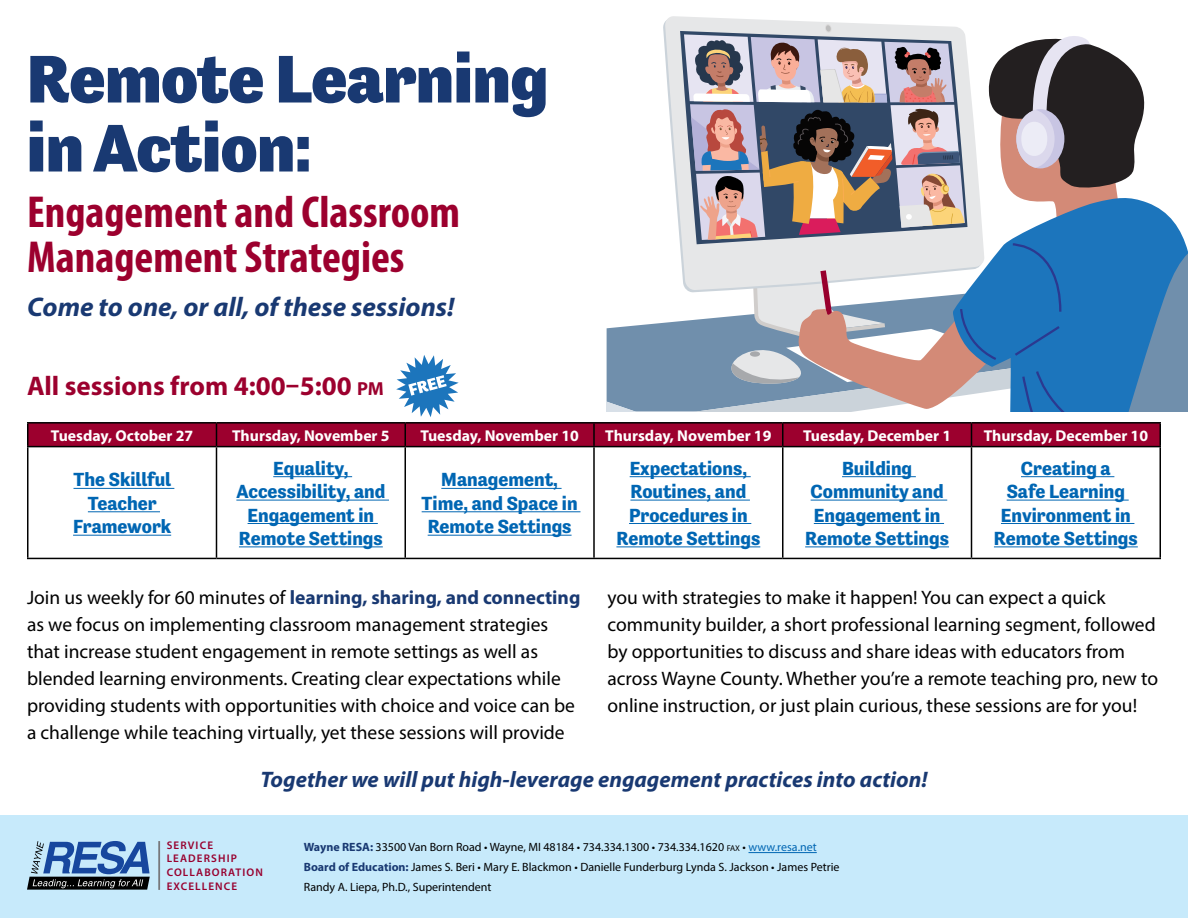
<style>
.page{position:relative;width:1188px;height:918px;background:#fff}
.page>*{position:absolute;margin:0;border:0;box-sizing:border-box;transform-origin:0 0}
.t1{font:900 69px/69px "Tenso";color:#193972}
.t2{font:700 condensed 45px/45px "Myriad Pro";color:#9c002e}
.t3{font:italic 700 27px "Myriad Pro";color:#193972}
.t4{font:700 27px "Myriad Pro";color:#9c002e}
.t5{font:italic 700 22.5px "Myriad Pro";color:#193972}
.t6{font:19.5px/27px "Myriad Pro";color:#000}
.t7{font:700 19.5px/23.4px "Tenso";color:#0066b3;text-align:center}
.t8{font:700 15.75px "Myriad Pro";color:#fff}
.t9{font:12px/19.8px "Myriad Pro";color:#000}
.t10{font:600 11.1px/13.6px "Myriad Pro";letter-spacing:.1em;color:#98002e}
.s1{font-size:18.9px}
.s2{font-weight:700;color:#193972}
.s3{font-size:8.4px}
.s4{color:#0066b3}
</style>
<div class="page">
<div style="left:0;top:815px;width:1188px;height:103px;background:#c7eafb"></div>
<svg style="left:665px;top:16px;width:231px;height:9px"></svg>
<div style="left:825px;top:24px;width:7px;height:9px;background:#dcdbdb;border-radius:50%"></div>
<svg style="left:607px;top:25px;width:581px;height:386px"></svg>
<svg style="left:396px;top:355px;width:63px;height:62px"></svg>
<svg style="left:28px;top:447px;width:1132px;height:111px"></svg>
<hr style="left:27px;top:422px;width:189px;height:2px;background:#000">
<hr style="left:216px;top:422px;width:189px;height:2px;background:#000">
<hr style="left:405px;top:422px;width:189px;height:2px;background:#000">
<hr style="left:594px;top:422px;width:189px;height:2px;background:#000">
<hr style="left:783px;top:422px;width:188px;height:2px;background:#000">
<hr style="left:972px;top:422px;width:189px;height:2px;background:#000">
<svg style="left:27px;top:423px;width:1134px;height:24px;background:#95002b"></svg>
<hr style="left:27px;top:446px;width:189px;height:1px;background:#000">
<hr style="left:27px;top:447px;width:1px;height:111px;background:#000">
<hr style="left:216px;top:446px;width:189px;height:1px;background:#000">
<hr style="left:216px;top:447px;width:1px;height:111px;background:#000">
<hr style="left:405px;top:446px;width:189px;height:1px;background:#000">
<hr style="left:405px;top:447px;width:1px;height:111px;background:#000">
<hr style="left:594px;top:446px;width:189px;height:1px;background:#000">
<hr style="left:593px;top:447px;width:2px;height:111px;background:#000">
<hr style="left:783px;top:446px;width:188px;height:1px;background:#000">
<hr style="left:782px;top:447px;width:2px;height:111px;background:#000">
<hr style="left:972px;top:446px;width:189px;height:1px;background:#000">
<hr style="left:971px;top:447px;width:1px;height:111px;background:#000">
<hr style="left:1160px;top:447px;width:1px;height:111px;background:#000">
<hr style="left:27px;top:558px;width:189px;height:1px;background:#000">
<hr style="left:216px;top:558px;width:189px;height:1px;background:#000">
<hr style="left:405px;top:558px;width:189px;height:1px;background:#000">
<hr style="left:594px;top:558px;width:189px;height:1px;background:#000">
<hr style="left:783px;top:558px;width:188px;height:1px;background:#000">
<hr style="left:972px;top:558px;width:189px;height:1px;background:#000">
<hr style="left:74px;top:488px;width:100px;height:1px;background:#0066b3">
<hr style="left:88px;top:511px;width:72px;height:1px;background:#0066b3">
<hr style="left:73px;top:535px;width:98px;height:1px;background:#0066b3">
<hr style="left:273px;top:476px;width:79px;height:1px;background:#0066b3">
<hr style="left:236px;top:500px;width:153px;height:1px;background:#0066b3">
<hr style="left:248px;top:523px;width:130px;height:1px;background:#0066b3">
<hr style="left:239px;top:546px;width:144px;height:1px;background:#0066b3">
<hr style="left:441px;top:488px;width:121px;height:1px;background:#0066b3">
<hr style="left:422px;top:511px;width:158px;height:1px;background:#0066b3">
<hr style="left:428px;top:535px;width:144px;height:1px;background:#0066b3">
<hr style="left:630px;top:476px;width:121px;height:1px;background:#0066b3">
<hr style="left:630px;top:500px;width:120px;height:1px;background:#0066b3">
<hr style="left:629px;top:523px;width:122px;height:1px;background:#0066b3">
<hr style="left:616px;top:546px;width:144px;height:1px;background:#0066b3">
<hr style="left:842px;top:476px;width:74px;height:1px;background:#0066b3">
<hr style="left:811px;top:500px;width:136px;height:1px;background:#0066b3">
<hr style="left:814px;top:523px;width:130px;height:1px;background:#0066b3">
<hr style="left:805px;top:546px;width:144px;height:1px;background:#0066b3">
<hr style="left:1021px;top:476px;width:93px;height:1px;background:#0066b3">
<hr style="left:1007px;top:500px;width:122px;height:1px;background:#0066b3">
<hr style="left:1001px;top:523px;width:133px;height:1px;background:#0066b3">
<hr style="left:994px;top:546px;width:144px;height:1px;background:#0066b3">
<hr style="left:749px;top:852px;width:68px;height:1px;background:#0066b3">
<svg style="left:27px;top:841px;width:123px;height:49px"></svg>
<hr style="left:158px;top:841px;width:2px;height:49px;background:#77787b">
<h1 class="t1" style="left:27px;top:44px;width:523px">Remote Learning in Action:</h1>
<h2 class="t2" style="left:27px;top:189px;width:435px">Engagement and Classroom<br>Management Strategies</h2>
<h3 class="t3" style="left:27px;top:289px;width:429px">Come to one, or all, of these sessions!</h3>
<h3 class="t4" style="left:27px;top:368px;width:358px">All sessions from 4:00–5:00 <span class="s1">pm</span></h3>
<p class="t8" style="left:51px;top:425px;width:144px">Tuesday, October 27</p>
<p class="t8" style="left:232px;top:425px;width:159px">Thursday, November 5</p>
<p class="t8" style="left:420px;top:425px;width:160px">Tuesday, November 10</p>
<p class="t8" style="left:605px;top:425px;width:168px">Thursday, November 19</p>
<p class="t8" style="left:803px;top:425px;width:150px">Tuesday, December 1</p>
<p class="t8" style="left:984px;top:425px;width:166px">Thursday, December 10</p>
<p class="t7" style="left:73px;top:468px;width:100px">The Skillful<br>Teacher<br>Framework</p>
<p class="t7" style="left:236px;top:456px;width:150px">Equality,<br>Accessibility, and<br>Engagement in<br>Remote Settings</p>
<p class="t7" style="left:616px;top:456px;width:145px">Expectations,<br>Routines, and<br>Procedures in<br>Remote Settings</p>
<p class="t7" style="left:805px;top:456px;width:145px">Building<br>Community and<br>Engagement in<br>Remote Settings</p>
<p class="t7" style="left:994px;top:456px;width:145px">Creating a<br>Safe Learning<br>Environment in<br>Remote Settings</p>
<p class="t7" style="left:422px;top:468px;width:157px">Management,<br>Time, and Space in<br>Remote Settings</p>
<p class="t6" style="left:27px;top:584px;width:555px">Join us weekly for 60 minutes of <span class="s2">learning, sharing, and connecting </span>as we focus on implementing classroom management strategies that increase student engagement in remote settings as well as blended learning environments. Creating clear expectations while providing students with opportunities with choice and voice can be a challenge while teaching virtually, yet these sessions will provide</p>
<p class="t6" style="left:607px;top:584px;width:552px">you with strategies to make it happen! You can expect a quick community builder, a short professional learning segment, followed by opportunities to discuss and share ideas with educators from across Wayne County. Whether you’re a remote teaching pro, new to online instruction, or just plain curious, these sessions are for you!</p>
<p class="t5" style="left:260px;top:765px;width:669px">Together we will put high-leverage engagement practices into action!</p>
<p class="t10" style="left:167px;top:838px;width:98px">SERVICE<br>LEADERSHIP<br>COLLABORATION<br>EXCELLENCE</p>
<p class="t9" style="left:304px;top:837px;width:537px"><span class="s2">Wayne RESA:</span> 33500 Van Born Road • Wayne, MI 48184 • 734.334.1300 • 734.334.1620 <span class="s3">fax</span> • <span class="s4">www.resa.net<br></span><span class="s2">Board of Education:</span> James S. Beri • Mary E. Blackmon • Danielle Funderburg Lynda S. Jackson • James Petrie<br>Randy A. Liepa, Ph.D., Superintendent</p>
</div>
